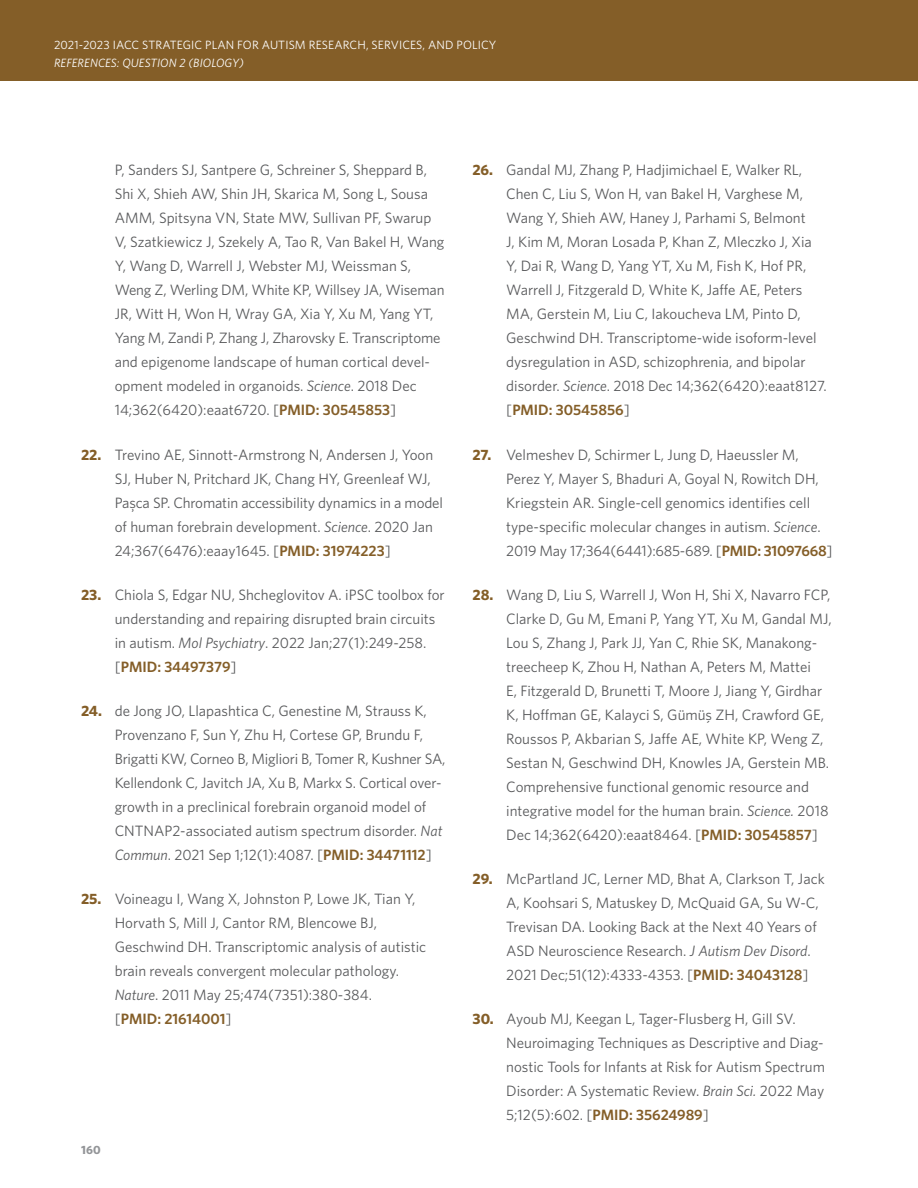
<style>
.page{position:relative;width:918px;height:1188px;background:#fff}
.page>*{position:absolute;margin:0;border:0;box-sizing:border-box;transform-origin:0 0}
.t1{font:15px/24px "Whitney";color:#58595b}
.t2{font:12px "Whitney";letter-spacing:.01em;color:#fff}
.t3{font:italic 12px "Whitney";letter-spacing:.01em;color:#fff}
.t4{font:700 12px "Whitney";color:#939598}
.s1{font-style:italic}
.s2{font-weight:600;color:#845e28}
.s3{font-weight:700;color:#845e28}
</style>
<div class="page">
<div style="left:0;top:0;width:918px;height:81px;background:#845e28"></div>
<p class="t2" style="left:54px;top:37px;width:444px">2021-2023 IACC STRATEGIC PLAN FOR AUTISM RESEARCH, SERVICES, AND POLICY</p>
<p class="t3" style="left:54px;top:55px;width:191px">REFERENCES: QUESTION 2 (BIOLOGY)</p>
<p class="t1" style="left:115px;top:158px;width:331px">P, Sanders SJ, Santpere G, Schreiner S, Sheppard B, Shi X, Shieh AW, Shin JH, Skarica M, Song L, Sousa AMM, Spitsyna VN, State MW, Sullivan PF, Swarup V, Szatkiewicz J, Szekely A, Tao R, Van Bakel H, Wang Y, Wang D, Warrell J, Webster MJ, Weissman S, Weng Z, Werling DM, White KP, Willsey JA, Wiseman JR, Witt H, Won H, Wray GA, Xia Y, Xu M, Yang YT, Yang M, Zandi P, Zhang J, Zharovsky E. Transcriptome and epigenome landscape of human cortical devel&shy;opment modeled in organoids. <span class="s1">Science</span>. 2018 Dec 14;362(6420):eaat6720. [<span class="s2">PMID: 30545853</span>]</p>
<p class="t1" style="left:115px;top:442px;width:330px;text-indent:-34px"><span class="s3">22.</span> Trevino AE, Sinnott-Armstrong N, Andersen J, Yoon SJ, Huber N, Pritchard JK, Chang HY, Greenleaf WJ, Pașca SP. Chromatin accessibility dynamics in a model of human forebrain development. <span class="s1">Science</span>. 2020 Jan 24;367(6476):eaay1645. [<span class="s2">PMID: 31974223</span>]</p>
<p class="t1" style="left:115px;top:582px;width:331px;text-indent:-34px"><span class="s3">23.</span> Chiola S, Edgar NU, Shcheglovitov A. iPSC toolbox for understanding and repairing disrupted brain circuits in autism. <span class="s1">Mol Psychiatry</span>. 2022 Jan;27(1):249-258. [<span class="s2">PMID: 34497379</span>]</p>
<p class="t1" style="left:115px;top:699px;width:332px;text-indent:-34px"><span class="s3">24.</span> de Jong JO, Llapashtica C, Genestine M, Strauss K, Provenzano F, Sun Y, Zhu H, Cortese GP, Brundu F, Brigatti KW, Corneo B, Migliori B, Tomer R, Kushner SA, Kellendonk C, Javitch JA, Xu B, Markx S. Cortical over&shy;growth in a preclinical forebrain organoid model of CNTNAP2-associated autism spectrum disorder. <span class="s1">Nat Commun</span>. 2021 Sep 1;12(1):4087. [<span class="s2">PMID: 34471112</span>]</p>
<p class="t1" style="left:115px;top:887px;width:313px;text-indent:-34px"><span class="s3">25.</span> Voineagu I, Wang X, Johnston P, Lowe JK, Tian Y, Horvath S, Mill J, Cantor RM, Blencowe BJ, Geschwind DH. Transcriptomic analysis of autistic brain reveals convergent molecular pathology.<br><span class="s1">Nature</span>. 2011 May 25;474(7351):380-384.<br>[<span class="s2">PMID: 21614001</span>]</p>
<p class="t4" style="left:81px;top:1142px;width:21px">160</p>
<p class="t1" style="left:506px;top:158px;width:322px;text-indent:-34px"><span class="s3">26.</span> Gandal MJ, Zhang P, Hadjimichael E, Walker RL, Chen C, Liu S, Won H, van Bakel H, Varghese M, Wang Y, Shieh AW, Haney J, Parhami S, Belmont<br>J, Kim M, Moran Losada P, Khan Z, Mleczko J, Xia Y, Dai R, Wang D, Yang YT, Xu M, Fish K, Hof PR, Warrell J, Fitzgerald D, White K, Jaffe AE, Peters MA, Gerstein M, Liu C, Iakoucheva LM, Pinto D, Geschwind DH. Transcriptome-wide isoform-level dysregulation in ASD, schizophrenia, and bipolar disorder. <span class="s1">Science</span>. 2018 Dec 14;362(6420):eaat8127. [<span class="s2">PMID: 30545856</span>]</p>
<p class="t1" style="left:506px;top:442px;width:328px;text-indent:-34px"><span class="s3">27.</span> Velmeshev D, Schirmer L, Jung D, Haeussler M, Perez Y, Mayer S, Bhaduri A, Goyal N, Rowitch DH, Kriegstein AR. Single-cell genomics identifies cell type-specific molecular changes in autism. <span class="s1">Science</span>.<br>2019 May 17;364(6441):685-689. [<span class="s2">PMID: 31097668</span>]</p>
<p class="t1" style="left:506px;top:582px;width:327px;text-indent:-34px"><span class="s3">28.</span> Wang D, Liu S, Warrell J, Won H, Shi X, Navarro FCP, Clarke D, Gu M, Emani P, Yang YT, Xu M, Gandal MJ, Lou S, Zhang J, Park JJ, Yan C, Rhie SK, Manakong&shy;treecheep K, Zhou H, Nathan A, Peters M, Mattei<br>E, Fitzgerald D, Brunetti T, Moore J, Jiang Y, Girdhar K, Hoffman GE, Kalayci S, Gümüş ZH, Crawford GE, Roussos P, Akbarian S, Jaffe AE, White KP, Weng Z, Sestan N, Geschwind DH, Knowles JA, Gerstein MB.<br>Comprehensive functional genomic resource and integrative model for the human brain. <span class="s1">Science.</span> 2018<br>Dec 14;362(6420):eaat8464. [<span class="s2">PMID: 30545857</span>]</p>
<p class="t1" style="left:506px;top:867px;width:320px;text-indent:-34px"><span class="s3">29.</span> McPartland JC, Lerner MD, Bhat A, Clarkson T, Jack A, Koohsari S, Matuskey D, McQuaid GA, Su W-C, Trevisan DA. Looking Back at the Next 40 Years of ASD Neuroscience Research. <span class="s1">J Autism Dev Disord</span>.<br>2021 Dec;51(12):4333-4353. [<span class="s2">PMID: 34043128</span>]</p>
<p class="t1" style="left:506px;top:1007px;width:320px;text-indent:-34px"><span class="s3">30.</span> Ayoub MJ, Keegan L, Tager-Flusberg H, Gill SV.<br>Neuroimaging Techniques as Descriptive and Diag&shy;nostic Tools for Infants at Risk for Autism Spectrum Disorder: A Systematic Review. <span class="s1">Brain Sci.</span> 2022 May 5;12(5):602. [<span class="s2">PMID: 35624989</span>]</p>
</div>
